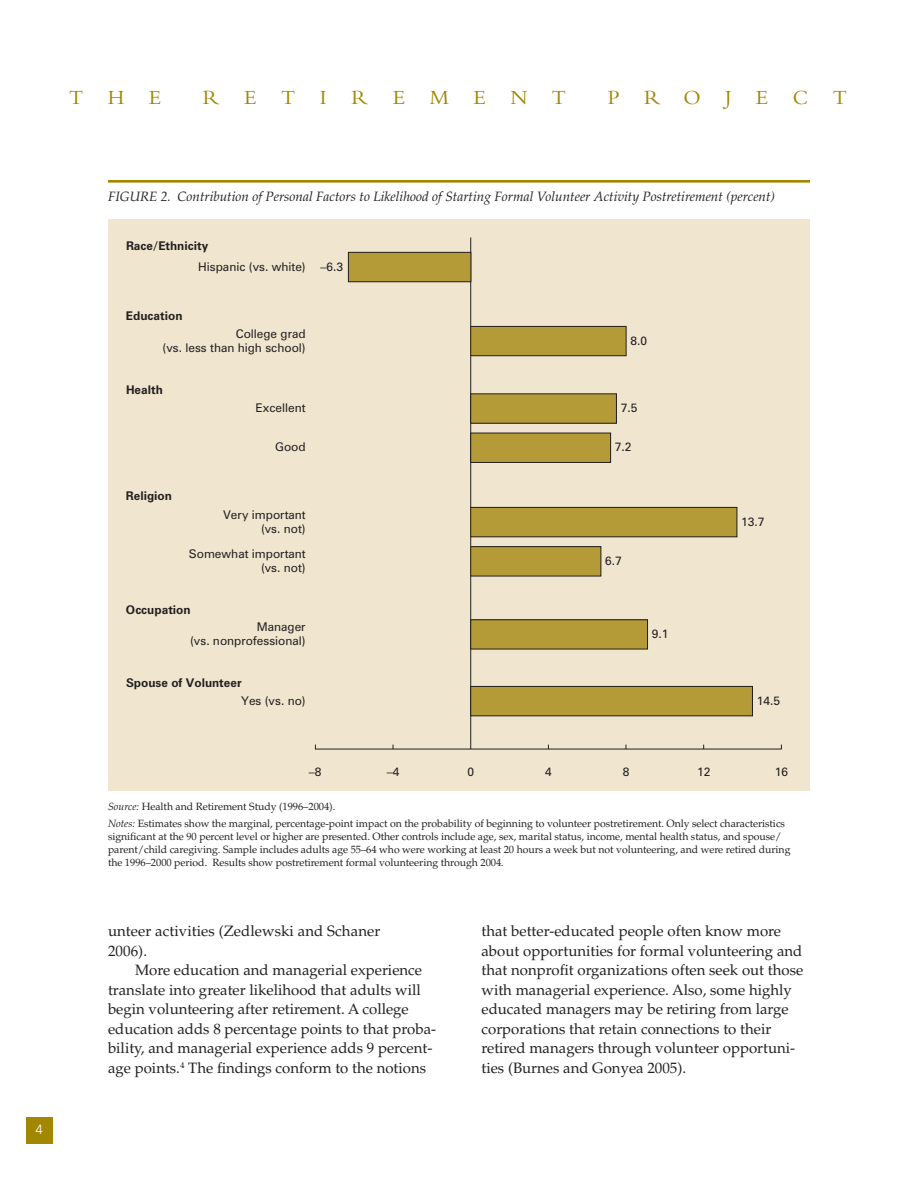
<style>
.page{position:relative;width:918px;height:1188px;background:#fff}
.page>*{position:absolute;margin:0;border:0;box-sizing:border-box;transform-origin:0 0}
.t1{font:21px "Bembo";letter-spacing:1.165em;color:#a28700}
.t2{font:15px/19.5px "Palatino";color:#231f20}
.t3{font:italic 13.5px "Palatino";color:#231f20}
.t4{font:300 13.5px "Univers";color:#fff}
.t5{font:12px/14.4px "Zurich BT";color:#231f20;text-align:right}
.t6{font:700 12px "Zurich BT";color:#231f20}
.t7{font:10.5px/12.8px "Palatino";letter-spacing:-.005em;color:#231f20}
.s1{font-style:italic}
</style>
<div class="page">
<div style="left:26px;top:1117px;width:27px;height:27px;background:#a28700"></div>
<div style="left:108px;top:219px;width:702px;height:572px;background:#f0e6cf"></div>
<hr style="left:470px;top:237px;width:1px;height:512px;background:#231f20">
<hr style="left:315px;top:749px;width:466px;height:1px;background:#231f20">
<div style="left:348px;top:252px;width:123px;height:30px;background:#b49b38"></div>
<div style="left:348px;top:252px;width:123px;height:30px;border:1px solid #231f20"></div>
<div style="left:471px;top:394px;width:145px;height:29px;background:#b49b38"></div>
<div style="left:470px;top:393px;width:147px;height:31px;border:1px solid #231f20"></div>
<div style="left:471px;top:433px;width:140px;height:29px;background:#b49b38"></div>
<div style="left:470px;top:433px;width:141px;height:30px;border:1px solid #231f20"></div>
<div style="left:471px;top:507px;width:266px;height:30px;background:#b49b38"></div>
<div style="left:470px;top:507px;width:267px;height:30px;border:1px solid #231f20"></div>
<div style="left:471px;top:547px;width:130px;height:29px;background:#b49b38"></div>
<div style="left:470px;top:546px;width:131px;height:30px;border:1px solid #231f20"></div>
<div style="left:471px;top:620px;width:177px;height:29px;background:#b49b38"></div>
<div style="left:470px;top:619px;width:178px;height:30px;border:1px solid #231f20"></div>
<div style="left:471px;top:686px;width:281px;height:30px;background:#b49b38"></div>
<div style="left:470px;top:686px;width:283px;height:30px;border:1px solid #231f20"></div>
<div style="left:471px;top:326px;width:155px;height:30px;background:#b49b38"></div>
<div style="left:470px;top:326px;width:157px;height:30px;border:1px solid #231f20"></div>
<hr style="left:108px;top:180px;width:702px;height:3px;background:#a28700">
<h1 class="t1" style="left:69px;top:90px;width:94px">THE</h1>
<h1 class="t1" style="left:203px;top:90px;width:365px">RETIREMENT</h1>
<h1 class="t1" style="left:608px;top:90px;width:241px">PROJECT</h1>
<p class="t4" style="left:36px;top:1124px;width:9px">4</p>
<p class="t3" style="left:108px;top:192px;width:669px">FIGURE 2. Contribution of Personal Factors to Likelihood of Starting Formal Volunteer Activity Postretirement (percent)</p>
<p class="t6" style="left:126px;top:242px;width:84px">Race/Ethnicity</p>
<p class="t5" style="left:198px;top:261px;width:146px">Hispanic (vs. white) –6.3</p>
<p class="t6" style="left:126px;top:311px;width:58px">Education</p>
<p class="t5" style="left:163px;top:328px;width:145px">College grad<br>(vs. less than high school)</p>
<p class="t6" style="left:126px;top:385px;width:38px">Health</p>
<p class="t5" style="left:630px;top:335px;width:18px">8.0</p>
<p class="t6" style="left:126px;top:492px;width:47px">Religion</p>
<p class="t5" style="left:256px;top:402px;width:52px">Excellent</p>
<p class="t5" style="left:621px;top:402px;width:18px">7.5</p>
<p class="t5" style="left:275px;top:441px;width:32px">Good</p>
<p class="t5" style="left:615px;top:441px;width:18px">7.2</p>
<p class="t5" style="left:223px;top:509px;width:84px">Very important (vs. not)</p>
<p class="t5" style="left:189px;top:548px;width:118px">Somewhat important (vs. not)</p>
<p class="t6" style="left:126px;top:605px;width:66px">Occupation</p>
<p class="t5" style="left:605px;top:555px;width:18px">6.7</p>
<p class="t5" style="left:741px;top:516px;width:25px">13.7</p>
<p class="t5" style="left:190px;top:621px;width:117px">Manager<br>(vs. nonprofessional)</p>
<p class="t6" style="left:126px;top:678px;width:117px">Spouse of Volunteer</p>
<p class="t5" style="left:241px;top:695px;width:66px">Yes (vs. no)</p>
<p class="t5" style="left:757px;top:695px;width:25px">14.5</p>
<p class="t5" style="left:652px;top:628px;width:18px">9.1</p>
<p class="t5" style="left:309px;top:766px;width:14px">–8</p>
<p class="t5" style="left:387px;top:766px;width:14px">–4</p>
<p class="t5" style="left:467px;top:766px;width:8px">0</p>
<p class="t5" style="left:545px;top:766px;width:8px">4</p>
<p class="t5" style="left:623px;top:766px;width:8px">8</p>
<p class="t5" style="left:697px;top:766px;width:15px">12</p>
<p class="t5" style="left:775px;top:766px;width:15px">16</p>
<p class="t7" style="left:108px;top:799px;width:679px;line-height:17.2px"><span class="s1">Source:</span> Health and Retirement Study (1996–2004).<br><span class="s1">Notes:</span> Estimates show the marginal, percentage-point impact on the probability of beginning to volunteer postretirement. Only select characteristics</p>
<p class="t7" style="left:108px;top:831px;width:684px">significant at the 90 percent level or higher are presented. Other controls include age, sex, marital status, income, mental health status, and spouse/ parent/child caregiving. Sample includes adults age 55–64 who were working at least 20 hours a week but not volunteering, and were retired during the 1996–2000 period. Results show postretirement formal volunteering through 2004.</p>
<p class="t2" style="left:108px;top:923px;width:274px">unteer activities (Zedlewski and Schaner<br>2006).</p>
<p class="t2" style="left:108px;top:962px;width:330px;text-indent:27px">More education and managerial experience translate into greater likelihood that adults will begin volunteering after retirement. A college education adds 8 percentage points to that proba&shy;bility, and managerial experience adds 9 percent&shy;age points.<sup>4</sup> The findings conform to the notions</p>
<p class="t2" style="left:482px;top:923px;width:323px">that better-educated people often know more about opportunities for formal volunteering and that nonprofit organizations often seek out those with managerial experience. Also, some highly educated managers may be retiring from large corporations that retain connections to their retired managers through volunteer opportuni&shy;ties (Burnes and Gonyea 2005).</p>
</div>
